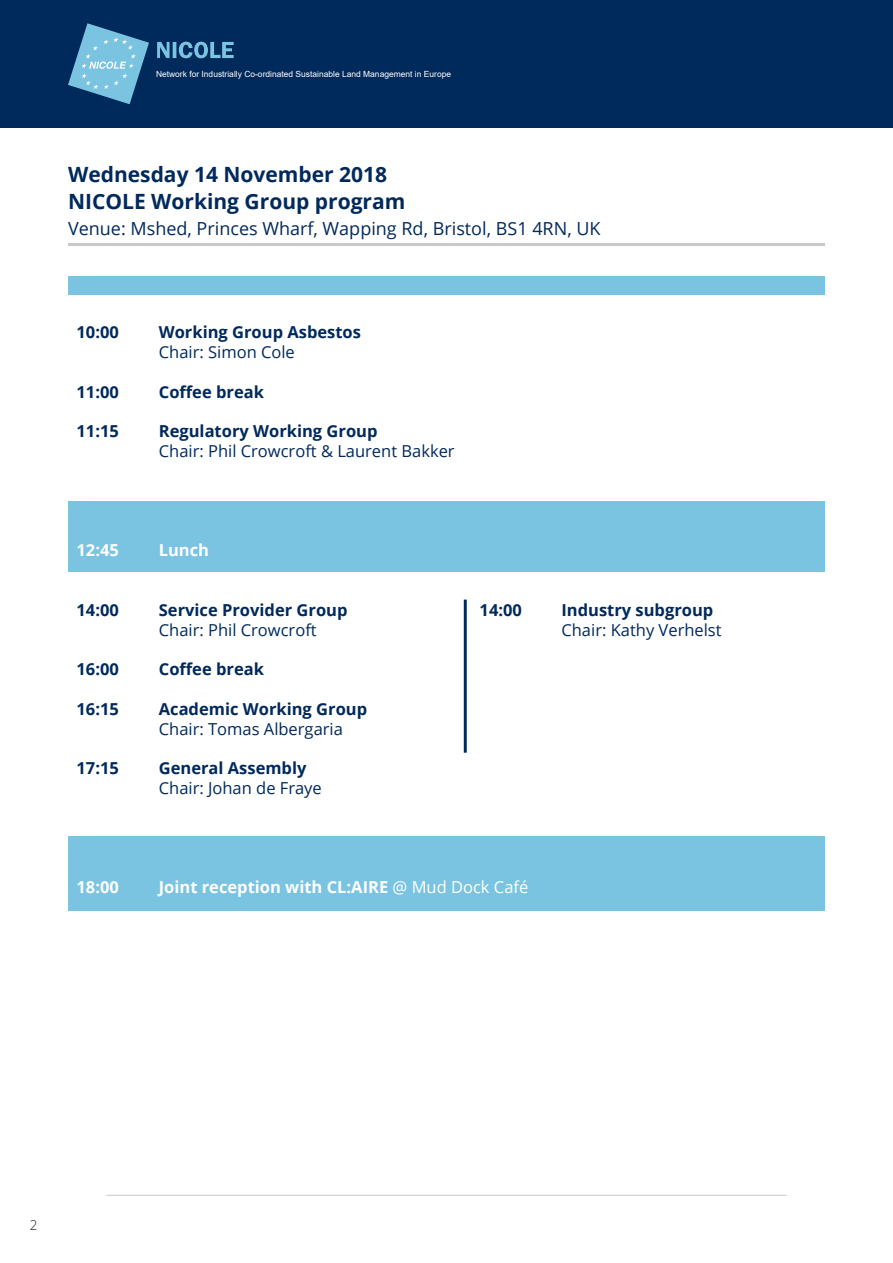
<style>
.page{position:relative;width:893px;height:1263px;background:#fff}
.page>*{position:absolute;margin:0;border:0;box-sizing:border-box;transform-origin:0 0}
.t1{font:700 21px/27px "Open Sans";color:#00295c}
.t2{font:18px "Open Sans";color:#00295c}
.t3{font:700 16.5px "Open Sans";color:#00295c}
.t4{font:16.5px "Open Sans";color:#00295c}
.t5{font:700 16.5px "Open Sans";color:#fff}
.t6{font:300 13.5px "Open Sans";color:#231f20}
.t7{font:8.4px "Arial";color:#fff}
.s1{font-weight:400}
</style>
<div class="page">
<div style="left:0;top:0;width:893px;height:128px;background:#00295c"></div>
<svg style="left:68px;top:23px;width:81px;height:81px"></svg>
<svg style="left:157px;top:42px;width:77px;height:16px"></svg>
<div style="left:68px;top:836px;width:757px;height:74px;background:#7ac4e2"></div>
<div style="left:68px;top:502px;width:757px;height:70px;background:#7ac4e2"></div>
<hr style="left:106px;top:1195px;width:681px;height:1px;background:#c7c8ca">
<hr style="left:68px;top:243px;width:757px;height:3px;background:#c7c8ca">
<div style="left:68px;top:276px;width:757px;height:19px;background:#7ac4e2"></div>
<hr style="left:464px;top:600px;width:3px;height:153px;background:#00295c">
<p class="t7" style="left:156px;top:68px;width:297px">Network for Industrially Co-ordinated Sustainable Land Management in Europe</p>
<p class="t1" style="left:68px;top:160px;width:339px">Wednesday 14 November 2018<br>NICOLE Working Group program</p>
<p class="t2" style="left:68px;top:216px;width:534px">Venue: Mshed, Princes Wharf, Wapping Rd, Bristol, BS1 4RN, UK</p>
<p class="t3" style="left:77px;top:321px;width:44px">10:00</p>
<p class="t3" style="left:77px;top:380px;width:44px">11:00</p>
<p class="t3" style="left:77px;top:420px;width:44px">11:15</p>
<p class="t5" style="left:77px;top:539px;width:44px">12:45</p>
<p class="t3" style="left:77px;top:598px;width:44px">14:00</p>
<p class="t3" style="left:77px;top:657px;width:44px">16:00</p>
<p class="t3" style="left:77px;top:697px;width:44px">16:15</p>
<p class="t3" style="left:77px;top:756px;width:44px">17:15</p>
<p class="t5" style="left:77px;top:875px;width:44px">18:00</p>
<p class="t3" style="left:159px;top:321px;width:204px">Working Group Asbestos</p>
<p class="t4" style="left:159px;top:341px;width:138px">Chair: Simon Cole</p>
<p class="t3" style="left:159px;top:380px;width:107px">Coffee break</p>
<p class="t3" style="left:159px;top:420px;width:220px">Regulatory Working Group</p>
<p class="t4" style="left:159px;top:440px;width:297px">Chair: Phil Crowcroft &amp; Laurent Bakker</p>
<p class="t5" style="left:159px;top:539px;width:52px">Lunch</p>
<p class="t3" style="left:159px;top:598px;width:190px">Service Provider Group</p>
<p class="t4" style="left:159px;top:618px;width:159px">Chair: Phil Crowcroft</p>
<p class="t3" style="left:159px;top:657px;width:107px">Coffee break</p>
<p class="t3" style="left:159px;top:697px;width:210px">Academic Working Group</p>
<p class="t4" style="left:159px;top:717px;width:186px">Chair: Tomas Albergaria</p>
<p class="t3" style="left:159px;top:756px;width:149px">General Assembly</p>
<p class="t4" style="left:159px;top:777px;width:165px">Chair: Johan de Fraye</p>
<p class="t3" style="left:480px;top:598px;width:44px">14:00</p>
<p class="t3" style="left:561px;top:598px;width:153px">Industry subgroup</p>
<p class="t4" style="left:561px;top:618px;width:162px">Chair: Kathy Verhelst</p>
<p class="t5" style="left:159px;top:875px;width:371px">Joint reception with CL:AIRE <span class="s1">@ Mud Dock Café</span></p>
<p class="t6" style="left:30px;top:1216px;width:9px">2</p>
</div>
